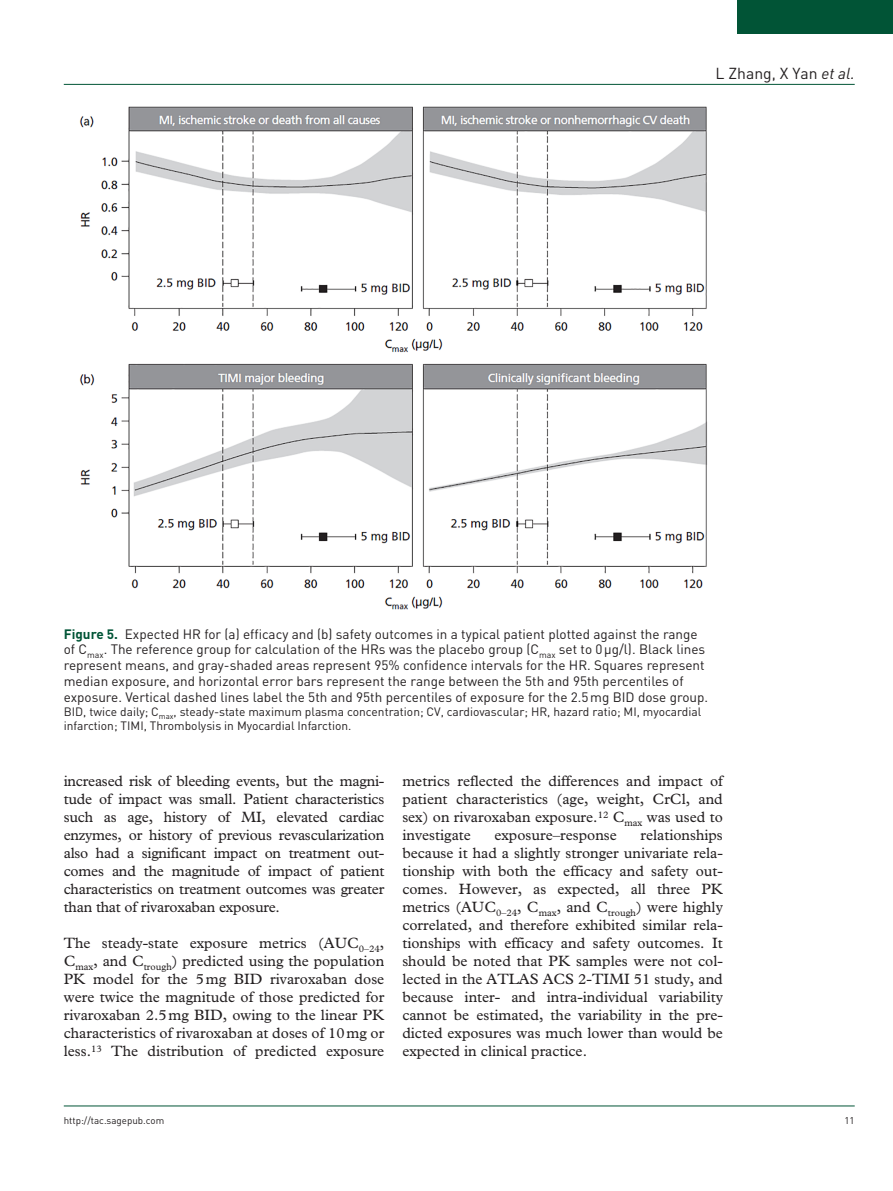
<style>
.page{position:relative;width:893px;height:1191px;background:#fff}
.page>*{position:absolute;margin:0;border:0;box-sizing:border-box;transform-origin:0 0}
.t1{font:15.75px "DIN";color:#231f20}
.t2{font:15px/18px "Plantin Std";color:#231f20;text-align:justify}
.t3{font:13.5px/15.8px "DIN";color:#231f20}
.t4{font:12px/14.2px "DIN";color:#231f20}
.t5{font:9.75px "DIN";color:#231f20}
.s1{font-style:italic}
.s2{font-weight:700;color:#015436}
</style>
<div class="page">
<hr style="left:64px;top:84px;width:791px;height:1px;background:#015436">
<hr style="left:64px;top:1105px;width:791px;height:1px;background:#015436">
<div style="left:738px;top:0;width:155px;height:34px;background:#015436"></div>
<img style="left:79px;top:106px;width:628px;height:504px">
<p class="t1" style="left:715px;top:63px;width:141px">L Zhang, X Yan <span class="s1">et al.</span></p>
<p class="t3" style="left:64px;top:625px;width:646px"><span class="s2">Figure 5.</span> Expected HR for (a) efficacy and (b) safety outcomes in a typical patient plotted against the range of C<sub>max</sub>. The reference group for calculation of the HRs was the placebo group (C<sub>max</sub> set to 0µg/l). Black lines represent means, and gray-shaded areas represent 95% confidence intervals for the HR. Squares represent median exposure, and horizontal error bars represent the range between the 5th and 95th percentiles of exposure. Vertical dashed lines label the 5th and 95th percentiles of exposure for the 2.5mg BID dose group.</p>
<p class="t4" style="left:64px;top:704px;width:639px">BID, twice daily; C<sub>max</sub>, steady-state maximum plasma concentration; CV, cardiovascular; HR, hazard ratio; MI, myocardial infarction; TIMI, Thrombolysis in Myocardial Infarction.</p>
<p class="t2" style="left:64px;top:772px;width:322px">increased risk of bleeding events, but the magni&shy;tude of impact was small. Patient characteristics such as age, history of MI, elevated cardiac enzymes, or history of previous revascularization also had a significant impact on treatment out&shy;comes and the magnitude of impact of patient characteristics on treatment outcomes was greater than that of rivaroxaban exposure.</p>
<p class="t2" style="left:64px;top:934px;width:322px">The steady-state exposure metrics (AUC<sub>0–24</sub>, C<sub>max</sub>, and C<sub>trough</sub>) predicted using the population PK model for the 5mg BID rivaroxaban dose were twice the magnitude of those predicted for rivaroxaban 2.5mg BID, owing to the linear PK characteristics of rivaroxaban at doses of 10mg or less.<sup>13</sup> The distribution of predicted exposure</p>
<p class="t2" style="left:402px;top:772px;width:322px">metrics reflected the differences and impact of patient characteristics (age, weight, CrCl, and sex) on rivaroxaban exposure.<sup>12</sup> C<sub>max</sub> was used to investigate</p>
<p class="t2" style="left:402px;top:826px;width:322px;text-indent:238px">relationships because it had a slightly stronger univariate rela&shy;tionship with both the efficacy and safety out&shy;comes. However, as expected, all three PK metrics (AUC<sub>0–24</sub>, C<sub>max</sub>, and C<sub>trough</sub>) were highly correlated, and therefore exhibited similar rela&shy;tionships with efficacy and safety outcomes. It should be noted that PK samples were not col&shy;lected in the ATLAS ACS 2-TIMI 51 study, and because inter- and intra-individual variability cannot be estimated, the variability in the pre&shy;dicted exposures was much lower than would be expected in clinical practice.</p>
<p class="t2" style="left:494px;top:826px;width:124px">exposure–response</p>
<p class="t5" style="left:64px;top:1114px;width:102px">http://tac.sagepub.com</p>
<p class="t5" style="left:844px;top:1114px;width:12px">11</p>
</div>
